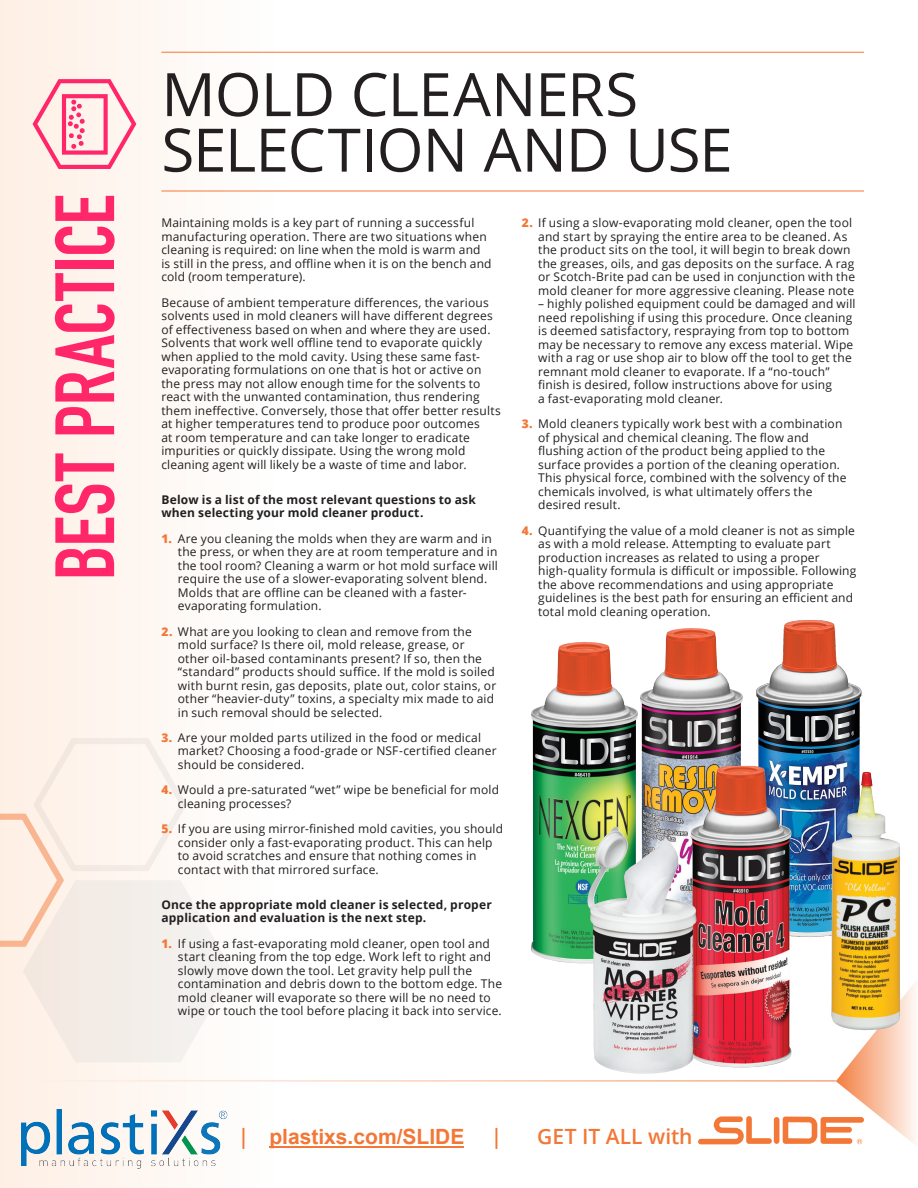
<style>
.page{position:relative;width:918px;height:1188px;background:#fff}
.page>*{position:absolute;margin:0;border:0;box-sizing:border-box;transform-origin:0 0}
.t1{font:700 82.5px "DIN Condensed";color:#ff2669}
.t2{font:60px/55.5px "Open Sans";letter-spacing:-.01em;color:#231f20}
.t3{font:700 21px "Arial";color:#f37736}
.t4{font:600 21px "Open Sans";color:#f37736}
.t5{font:12px/13.5px "Open Sans";letter-spacing:.015em;color:#231f20}
.t6{font:700 12px/13.5px "Open Sans";letter-spacing:.015em;color:#231f20}
.s1{font-weight:800;color:#f37736}
</style>
<div class="page">
<div style="left:0;top:0;width:274px;height:1188px;background:linear-gradient(to right,#feefe4,#fefefe)"></div>
<svg style="left:698px;top:1116px;width:74px;height:28px"></svg>
<div style="left:774px;top:1117px;width:5px;height:27px;background:#f37736;border-radius:3px"></div>
<hr style="left:27px;top:1081px;width:809px;height:1px;background:#f37736">
<svg style="left:783px;top:982px;width:133px;height:163px"></svg>
<svg style="left:0;top:738px;width:233px;height:324px"></svg>
<svg style="left:33px;top:79px;width:103px;height:90px"></svg>
<hr style="left:161px;top:52px;width:703px;height:1px;background:#f37736">
<hr style="left:161px;top:191px;width:703px;height:1px;background:#f37736">
<img style="left:640px;top:628px;width:103px;height:199px">
<img style="left:531px;top:642px;width:107px;height:321px">
<img style="left:757px;top:621px;width:105px;height:316px">
<img style="left:691px;top:766px;width:101px;height:302px">
<img style="left:587px;top:827px;width:106px;height:247px">
<img style="left:831px;top:772px;width:69px;height:258px">
<hr style="left:269px;top:1147px;width:195px;height:1px;background:#f37736">
<img style="left:22px;top:1110px;width:205px;height:59px">
<h1 class="t1" style="left:30px;top:580px;width:387px;rotate:-90deg">BEST PRACTICE</h1>
<h2 class="t2" style="left:161px;top:65px;width:573px">MOLD CLEANERS<br>SELECTION AND USE</h2>
<p class="t5" style="left:161px;top:216px;width:332px">Maintaining molds is a key part of running a successful manufacturing operation. There are two situations when cleaning is required: on line when the mold is warm and is still in the press, and offline when it is on the bench and cold (room temperature).</p>
<p class="t5" style="left:161px;top:295px;width:341px">Because of ambient temperature differences, the various solvents used in mold cleaners will have different degrees of effectiveness based on when and where they are used.<br>Solvents that work well offline tend to evaporate quickly when applied to the mold cavity. Using these same fast&shy;evaporating formulations on one that is hot or active on the press may not allow enough time for the solvents to react with the unwanted contamination, thus rendering them ineffective. Conversely, those that offer better results at higher temperatures tend to produce poor outcomes<br>at room temperature and can take longer to eradicate impurities or quickly dissipate. Using the wrong mold cleaning agent will likely be a waste of time and labor.</p>
<p class="t6" style="left:161px;top:492px;width:316px">Below is a list of the most relevant questions to ask when selecting your mold cleaner product.</p>
<p class="t5" style="left:178px;top:531px;width:322px;text-indent:-16px"><span class="s1">1.</span> Are you cleaning the molds when they are warm and in the press, or when they are at room temperature and in the tool room? Cleaning a warm or hot mold surface will require the use of a slower-evaporating solvent blend.<br>Molds that are offline can be cleaned with a faster&shy;evaporating formulation.</p>
<p class="t5" style="left:178px;top:624px;width:320px;text-indent:-16px"><span class="s1">2.</span> What are you looking to clean and remove from the mold surface? Is there oil, mold release, grease, or other oil-based contaminants present? If so, then the “standard” products should suffice. If the mold is soiled with burnt resin, gas deposits, plate out, color stains, or other “heavier-duty” toxins, a specialty mix made to aid in such removal should be selected.</p>
<p class="t5" style="left:178px;top:731px;width:320px;text-indent:-16px"><span class="s1">3.</span> Are your molded parts utilized in the food or medical market? Choosing a food-grade or NSF-certified cleaner should be considered.</p>
<p class="t5" style="left:178px;top:783px;width:323px;text-indent:-16px"><span class="s1">4.</span> Would a pre-saturated “wet” wipe be beneficial for mold cleaning processes?</p>
<p class="t5" style="left:178px;top:822px;width:327px;text-indent:-16px"><span class="s1">5.</span> If you are using mirror-finished mold cavities, you should consider only a fast-evaporating product. This can help to avoid scratches and ensure that nothing comes in contact with that mirrored surface.</p>
<p class="t6" style="left:161px;top:897px;width:332px">Once the appropriate mold cleaner is selected, proper application and evaluation is the next step.</p>
<p class="t5" style="left:178px;top:936px;width:326px;text-indent:-16px"><span class="s1">1.</span> If using a fast-evaporating mold cleaner, open tool and start cleaning from the top edge. Work left to right and slowly move down the tool. Let gravity help pull the contamination and debris down to the bottom edge. The mold cleaner will evaporate so there will be no need to wipe or touch the tool before placing it back into service.</p>
<p class="t5" style="left:538px;top:216px;width:318px;text-indent:-16px"><span class="s1">2.</span> If using a slow-evaporating mold cleaner, open the tool and start by spraying the entire area to be cleaned. As the product sits on the tool, it will begin to break down the greases, oils, and gas deposits on the surface. A rag or Scotch-Brite pad can be used in conjunction with the mold cleaner for more aggressive cleaning. Please note</p>
<p class="t5" style="left:538px;top:297px;width:319px">– highly polished equipment could be damaged and will need repolishing if using this procedure. Once cleaning is deemed satisfactory, respraying from top to bottom may be necessary to remove any excess material. Wipe with a rag or use shop air to blow off the tool to get the remnant mold cleaner to evaporate. If a “no-touch” finish is desired, follow instructions above for using<br>a fast-evaporating mold cleaner.</p>
<p class="t5" style="left:538px;top:417px;width:310px;text-indent:-17px"><span class="s1">3.</span> Mold cleaners typically work best with a combination of physical and chemical cleaning. The flow and flushing action of the product being applied to the surface provides a portion of the cleaning operation.<br>This physical force, combined with the solvency of the chemicals involved, is what ultimately offers the desired result.</p>
<p class="t5" style="left:538px;top:523px;width:320px;text-indent:-16px"><span class="s1">4.</span> Quantifying the value of a mold cleaner is not as simple as with a mold release. Attempting to evaluate part production increases as related to using a proper high-quality formula is difficult or impossible. Following the above recommendations and using appropriate guidelines is the best path for ensuring an efficient and total mold cleaning operation.</p>
<h3 class="t3" style="left:269px;top:1121px;width:196px">plastixs.com/SLIDE</h3>
<h3 class="t4" style="left:491px;top:1122px;width:13px">|</h3>
<h3 class="t4" style="left:238px;top:1122px;width:13px">|</h3>
<h3 class="t4" style="left:537px;top:1122px;width:157px">GET IT ALL with</h3>
</div>
